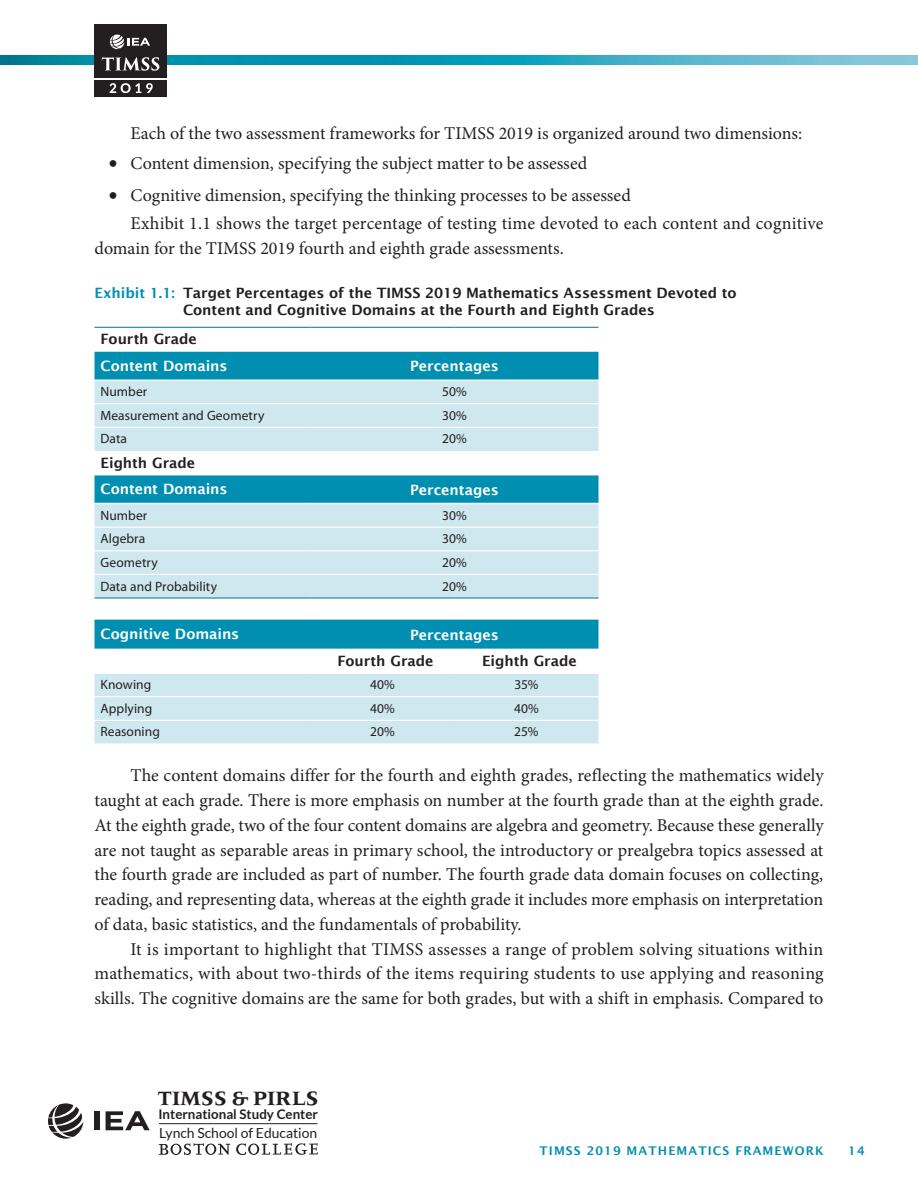
<style>
.page{position:relative;width:918px;height:1188px;background:#fff}
.page>*{position:absolute;margin:0;border:0;box-sizing:border-box;transform-origin:0 0}
.t1{font:700 21px "Meridien LT Std";color:#231f20}
.Body_after_Exhibit{font:18px/24.8px "Minion Pro";color:#231f20;text-align:justify}
.Body{font:18px/24.8px "Minion Pro";color:#231f20}
.Exhibit_Title{font:600 14.25px/17.1px "Lucida Sans";color:#231f20;text-align:center}
.Exhibit_Head_L_white{font:600 14.25px "Lucida Sans";letter-spacing:-.005em;color:#fff}
.Exhibit_Head_Ctr_whi{font:600 14.25px "Lucida Sans";color:#fff}
.Exhibit_Head_Left{font:600 14.25px "Lucida Sans";letter-spacing:-.005em;color:#231f20}
.Exhibit_Head_Ctr{font:600 14.25px "Lucida Sans";letter-spacing:-.005em;color:#231f20}
.t2{font:13.95px "Lato";color:#231f20}
.Exhibit_Text_Left{font:13.5px "Myriad Pro";letter-spacing:.005em;color:#231f20}
.Exhibit_Text_Ctr{font:13.5px "Myriad Pro";color:#231f20}
.t3{font:700 13.35px "Lato";color:#231f20}
.t4{font:600 12px "Lucida Sans";letter-spacing:.09em;color:#008fb1}
.s1{font-size:25.5px}
.s2{color:#008fb1}
</style>
<div class="page">
<svg style="left:48px;top:1103px;width:35px;height:36px"></svg>
<div style="left:95px;top:1111px;width:5px;height:19px;background:#231f20"></div>
<svg style="left:106px;top:1111px;width:44px;height:19px"></svg>
<svg style="left:159px;top:1143px;width:71px;height:12px"></svg>
<svg style="left:236px;top:1143px;width:82px;height:12px"></svg>
<hr style="left:159px;top:1123px;width:159px;height:1px;background:#231f20">
<svg style="left:0;top:56px;width:918px;height:9px;background:#2aa2bd"></svg>
<div style="left:94px;top:80px;width:73px;height:16px;background:#231f20"></div>
<div style="left:94px;top:24px;width:73px;height:54px;background:#231f20"></div>
<svg style="left:110px;top:83px;width:43px;height:10px"></svg>
<svg style="left:102px;top:57px;width:57px;height:14px"></svg>
<svg style="left:110px;top:35px;width:40px;height:14px"></svg>
<div style="left:94px;top:352px;width:504px;height:28px;background:#008fb1"></div>
<svg style="left:94px;top:381px;width:504px;height:362px;fill:#cfe8f0"></svg>
<hr style="left:94px;top:327px;width:216px;height:1px;background:#00738e">
<hr style="left:310px;top:327px;width:144px;height:1px;background:#00738e">
<hr style="left:454px;top:327px;width:144px;height:1px;background:#00738e">
<hr style="left:94px;top:403px;width:216px;height:1px;background:#fff">
<hr style="left:310px;top:403px;width:144px;height:1px;background:#fff">
<hr style="left:454px;top:403px;width:144px;height:1px;background:#fff">
<hr style="left:94px;top:427px;width:216px;height:1px;background:#fff">
<hr style="left:310px;top:427px;width:144px;height:1px;background:#fff">
<hr style="left:454px;top:427px;width:144px;height:1px;background:#fff">
<hr style="left:94px;top:527px;width:216px;height:1px;background:#fff">
<hr style="left:310px;top:527px;width:144px;height:1px;background:#fff">
<hr style="left:454px;top:527px;width:144px;height:1px;background:#fff">
<hr style="left:94px;top:550px;width:216px;height:1px;background:#fff">
<hr style="left:310px;top:550px;width:144px;height:1px;background:#fff">
<hr style="left:454px;top:550px;width:144px;height:1px;background:#fff">
<hr style="left:94px;top:574px;width:216px;height:1px;background:#fff">
<hr style="left:310px;top:574px;width:144px;height:1px;background:#fff">
<hr style="left:454px;top:574px;width:144px;height:1px;background:#fff">
<hr style="left:94px;top:696px;width:216px;height:1px;background:#fff">
<hr style="left:310px;top:696px;width:144px;height:1px;background:#fff">
<hr style="left:454px;top:696px;width:144px;height:1px;background:#fff">
<hr style="left:94px;top:720px;width:216px;height:1px;background:#fff">
<hr style="left:310px;top:720px;width:144px;height:1px;background:#fff">
<hr style="left:454px;top:720px;width:144px;height:1px;background:#fff">
<hr style="left:94px;top:503px;width:216px;height:1px;background:#fff">
<hr style="left:310px;top:503px;width:144px;height:1px;background:#fff">
<hr style="left:454px;top:503px;width:144px;height:1px;background:#fff">
<hr style="left:94px;top:672px;width:216px;height:2px;background:#fff">
<hr style="left:310px;top:672px;width:144px;height:2px;background:#fff">
<hr style="left:454px;top:672px;width:144px;height:2px;background:#fff">
<hr style="left:94px;top:598px;width:216px;height:1px;background:#00738e">
<hr style="left:310px;top:598px;width:144px;height:1px;background:#00738e">
<hr style="left:454px;top:598px;width:144px;height:1px;background:#00738e">
<p class="Body" style="left:130px;top:121px;width:673px">Each of the two assessment frameworks for TIMSS 2019 is organized around two dimensions:</p>
<p class="Body_after_Exhibit" style="left:108px;top:151px;width:481px"><span class="s1">•</span> Content dimension, specifying the subject matter to be assessed</p>
<p class="Body_after_Exhibit" style="left:108px;top:183px;width:524px"><span class="s1">•</span> Cognitive dimension, specifying the thinking processes to be assessed</p>
<p class="Body" style="left:94px;top:211px;width:731px;text-indent:36px">Exhibit 1.1 shows the target percentage of testing time devoted to each content and cognitive domain for the TIMSS 2019 fourth and eighth grade assessments.</p>
<p class="Exhibit_Title" style="left:94px;top:284px;width:644px"><span class="s2">Exhibit 1.1:</span> Target Percentages of the TIMSS 2019 Mathematics Assessment Devoted to<br>Content and Cognitive Domains at the Fourth and Eighth Grades</p>
<p class="Exhibit_Head_Left" style="left:100px;top:331px;width:98px">Fourth Grade</p>
<p class="Exhibit_Head_L_white" style="left:100px;top:357px;width:128px">Content Domains</p>
<p class="Exhibit_Head_Ctr_whi" style="left:410px;top:358px;width:90px">Percentages</p>
<p class="Exhibit_Text_Left" style="left:100px;top:384px;width:48px">Number</p>
<p class="Exhibit_Text_Ctr" style="left:442px;top:384px;width:26px">50%</p>
<p class="Exhibit_Text_Left" style="left:100px;top:408px;width:165px">Measurement and Geometry</p>
<p class="Exhibit_Text_Ctr" style="left:442px;top:408px;width:26px">30%</p>
<p class="Exhibit_Text_Left" style="left:100px;top:432px;width:28px">Data</p>
<p class="Exhibit_Text_Ctr" style="left:442px;top:432px;width:26px">20%</p>
<p class="Exhibit_Head_Left" style="left:100px;top:455px;width:96px">Eighth Grade</p>
<p class="Exhibit_Head_L_white" style="left:100px;top:481px;width:128px">Content Domains</p>
<p class="Exhibit_Head_Ctr_whi" style="left:410px;top:482px;width:90px">Percentages</p>
<p class="Exhibit_Text_Left" style="left:100px;top:508px;width:48px">Number</p>
<p class="Exhibit_Text_Ctr" style="left:442px;top:508px;width:26px">30%</p>
<p class="Exhibit_Text_Left" style="left:100px;top:531px;width:46px">Algebra</p>
<p class="Exhibit_Text_Ctr" style="left:442px;top:531px;width:26px">30%</p>
<p class="Exhibit_Text_Left" style="left:100px;top:555px;width:59px">Geometry</p>
<p class="Exhibit_Text_Ctr" style="left:442px;top:555px;width:26px">20%</p>
<p class="Exhibit_Text_Left" style="left:100px;top:579px;width:118px">Data and Probability</p>
<p class="Exhibit_Text_Ctr" style="left:442px;top:579px;width:26px">20%</p>
<p class="Exhibit_Head_L_white" style="left:100px;top:626px;width:140px">Cognitive Domains</p>
<p class="Exhibit_Head_Ctr_whi" style="left:410px;top:626px;width:90px">Percentages</p>
<p class="Exhibit_Head_Ctr" style="left:337px;top:652px;width:98px">Fourth Grade</p>
<p class="Exhibit_Head_Ctr" style="left:482px;top:652px;width:96px">Eighth Grade</p>
<p class="Exhibit_Text_Left" style="left:100px;top:677px;width:52px">Knowing</p>
<p class="Exhibit_Text_Ctr" style="left:370px;top:677px;width:26px">40%</p>
<p class="Exhibit_Text_Ctr" style="left:514px;top:677px;width:26px">35%</p>
<p class="Exhibit_Text_Left" style="left:100px;top:701px;width:53px">Applying</p>
<p class="Exhibit_Text_Ctr" style="left:370px;top:701px;width:26px">40%</p>
<p class="Exhibit_Text_Ctr" style="left:514px;top:701px;width:26px">40%</p>
<p class="Exhibit_Text_Left" style="left:100px;top:725px;width:61px">Reasoning</p>
<p class="Exhibit_Text_Ctr" style="left:370px;top:725px;width:26px">20%</p>
<p class="Exhibit_Text_Ctr" style="left:514px;top:725px;width:26px">25%</p>
<p class="Body_after_Exhibit" style="left:94px;top:763px;width:731px;text-indent:36px">The content domains differ for the fourth and eighth grades, reflecting the mathematics widely taught at each grade. There is more emphasis on number at the fourth grade than at the eighth grade.<br>At the eighth grade, two of the four content domains are algebra and geometry. Because these generally are not taught as separable areas in primary school, the introductory or prealgebra topics assessed at the fourth grade are included as part of number. The fourth grade data domain focuses on collecting, reading, and representing data, whereas at the eighth grade it includes more emphasis on interpretation of data, basic statistics, and the fundamentals of probability.</p>
<p class="Body" style="left:94px;top:937px;width:731px;text-align:justify;text-indent:36px">It is important to highlight that TIMSS assesses a range of problem solving situations within mathematics, with about two-thirds of the items requiring students to use applying and reasoning skills. The cognitive domains are the same for both grades, but with a shift in emphasis. Compared to</p>
<p class="t1" style="left:158px;top:1086px;width:162px">TIMSS &amp; PIRLS</p>
<p class="t2" style="left:159px;top:1125px;width:160px">Lynch School of Education</p>
<p class="t3" style="left:158px;top:1106px;width:161px">International Study Center</p>
<p class="t4" style="left:540px;top:1144px;width:286px">TIMSS 2019 MATHEMATICS FRAMEWORK</p>
<p class="t4" style="left:848px;top:1144px;width:18px">14</p>
</div>
